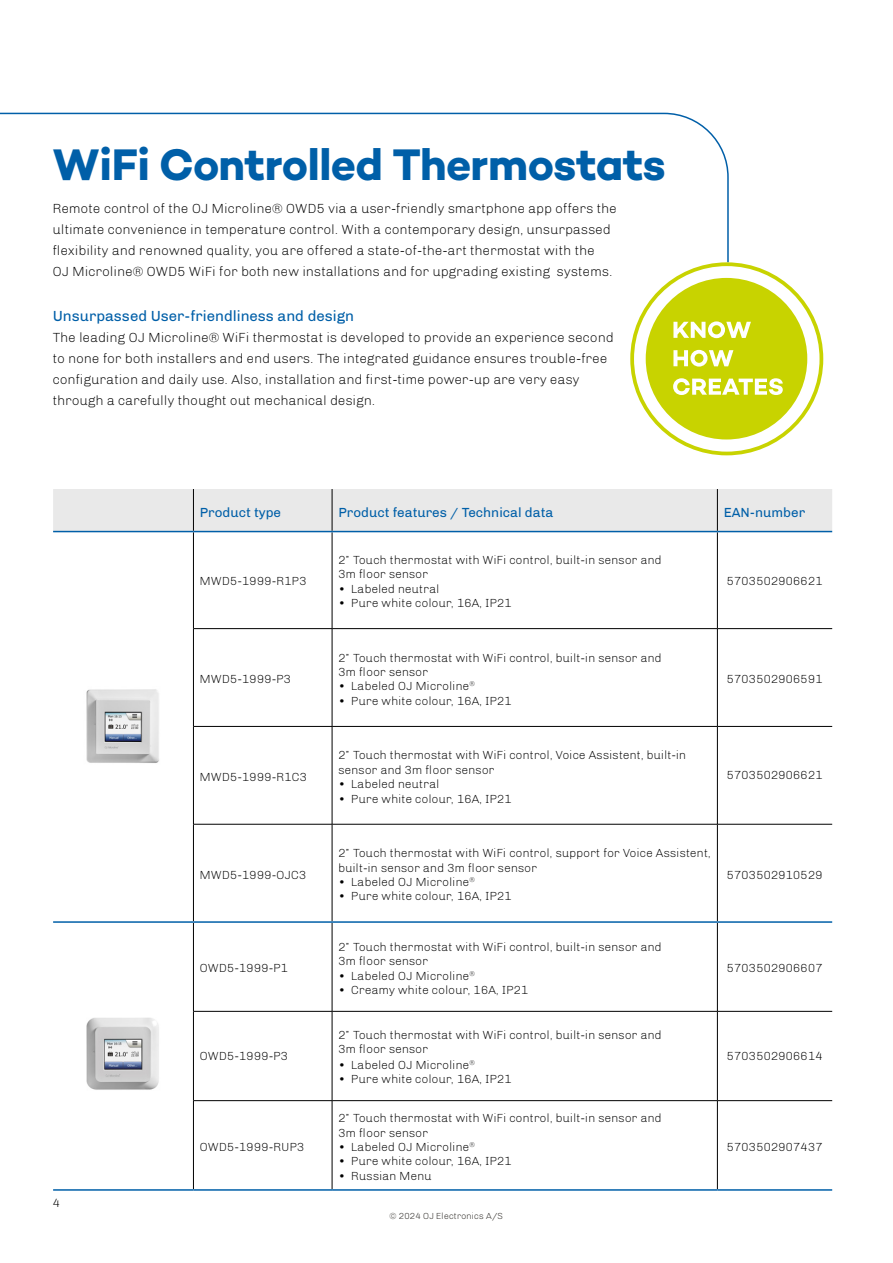
<style>
.page{position:relative;width:893px;height:1263px;background:#fff}
.page>*{position:absolute;margin:0;border:0;box-sizing:border-box;transform-origin:0 0}
.t1{font:700 45px "Campton";letter-spacing:-.015em;color:#005fa8}
.t2{font:15px "Chivo";color:#005fa8}
.t3{font:300 13.5px/21px "Chivo";color:#000}
.t4{font:13.5px "Chivo";color:#005fa8}
.t5{font:300 12px/14.4px "Chivo";color:#000}
.t6{font:300 9px "Chivo";color:#25221e}
</style>
<div class="page">
<svg style="left:0;top:112px;width:729px;height:152px"></svg>
<div style="left:630px;top:262px;width:193px;height:193px;border:4px solid #c8d300;border-radius:50%"></div>
<div style="left:646px;top:278px;width:161px;height:161px;background:#c8d300;border-radius:50%"></div>
<svg style="left:673px;top:321px;width:78px;height:17px"></svg>
<svg style="left:673px;top:350px;width:60px;height:17px"></svg>
<svg style="left:673px;top:378px;width:110px;height:17px"></svg>
<div style="left:53px;top:489px;width:779px;height:42px;background:#e9e9e9"></div>
<hr style="left:193px;top:489px;width:1px;height:42px;background:#000">
<hr style="left:332px;top:489px;width:1px;height:42px;background:#000">
<hr style="left:717px;top:489px;width:1px;height:42px;background:#000">
<hr style="left:193px;top:532px;width:1px;height:96px;background:#000">
<hr style="left:332px;top:532px;width:1px;height:96px;background:#000">
<hr style="left:717px;top:532px;width:1px;height:96px;background:#000">
<hr style="left:193px;top:824px;width:1px;height:97px;background:#000">
<hr style="left:332px;top:824px;width:1px;height:97px;background:#000">
<hr style="left:717px;top:824px;width:1px;height:97px;background:#000">
<hr style="left:193px;top:923px;width:1px;height:88px;background:#000">
<hr style="left:332px;top:923px;width:1px;height:88px;background:#000">
<hr style="left:717px;top:923px;width:1px;height:88px;background:#000">
<hr style="left:193px;top:1011px;width:1px;height:89px;background:#000">
<hr style="left:332px;top:1011px;width:1px;height:89px;background:#000">
<hr style="left:717px;top:1011px;width:1px;height:89px;background:#000">
<hr style="left:193px;top:1101px;width:1px;height:88px;background:#000">
<hr style="left:332px;top:1101px;width:1px;height:88px;background:#000">
<hr style="left:717px;top:1101px;width:1px;height:88px;background:#000">
<hr style="left:193px;top:629px;width:1px;height:97px;background:#000">
<hr style="left:332px;top:629px;width:1px;height:97px;background:#000">
<hr style="left:717px;top:629px;width:1px;height:97px;background:#000">
<hr style="left:193px;top:727px;width:1px;height:97px;background:#000">
<hr style="left:332px;top:727px;width:1px;height:97px;background:#000">
<hr style="left:717px;top:727px;width:1px;height:97px;background:#000">
<hr style="left:53px;top:1189px;width:140px;height:2px;background:#005fa8">
<hr style="left:193px;top:1189px;width:139px;height:2px;background:#005fa8">
<hr style="left:332px;top:1189px;width:385px;height:2px;background:#005fa8">
<hr style="left:717px;top:1189px;width:115px;height:2px;background:#005fa8">
<hr style="left:53px;top:531px;width:140px;height:1px;background:#005fa8">
<hr style="left:193px;top:531px;width:139px;height:1px;background:#005fa8">
<hr style="left:332px;top:531px;width:385px;height:1px;background:#005fa8">
<hr style="left:717px;top:531px;width:115px;height:1px;background:#005fa8">
<hr style="left:53px;top:921px;width:140px;height:2px;background:#005fa8">
<hr style="left:193px;top:921px;width:139px;height:2px;background:#005fa8">
<hr style="left:332px;top:921px;width:385px;height:2px;background:#005fa8">
<hr style="left:717px;top:921px;width:115px;height:2px;background:#005fa8">
<hr style="left:193px;top:628px;width:139px;height:1px;background:#000">
<hr style="left:332px;top:628px;width:385px;height:1px;background:#000">
<hr style="left:717px;top:628px;width:115px;height:1px;background:#000">
<hr style="left:193px;top:726px;width:139px;height:1px;background:#000">
<hr style="left:332px;top:726px;width:385px;height:1px;background:#000">
<hr style="left:717px;top:726px;width:115px;height:1px;background:#000">
<hr style="left:193px;top:824px;width:139px;height:1px;background:#000">
<hr style="left:332px;top:824px;width:385px;height:1px;background:#000">
<hr style="left:717px;top:824px;width:115px;height:1px;background:#000">
<hr style="left:193px;top:1011px;width:139px;height:1px;background:#000">
<hr style="left:332px;top:1011px;width:385px;height:1px;background:#000">
<hr style="left:717px;top:1011px;width:115px;height:1px;background:#000">
<hr style="left:193px;top:1100px;width:139px;height:1px;background:#000">
<hr style="left:332px;top:1100px;width:385px;height:1px;background:#000">
<hr style="left:717px;top:1100px;width:115px;height:1px;background:#000">
<img style="left:86px;top:689px;width:73px;height:74px">
<img style="left:86px;top:1017px;width:73px;height:73px">
<h1 class="t1" style="left:53px;top:135px;width:615px">WiFi Controlled Thermostats</h1>
<p class="t3" style="left:53px;top:198px;width:566px">Remote control of the OJ Microline® OWD5 via a user-friendly smartphone app offers the ultimate convenience in temperature control. With a contemporary design, unsurpassed flexibility and renowned quality, you are offered a state-of-the-art thermostat with the<br>OJ Microline® OWD5 WiFi for both new installations and for upgrading existing systems.</p>
<p class="t2" style="left:53px;top:307px;width:303px">Unsurpassed User-friendliness and design</p>
<p class="t3" style="left:53px;top:327px;width:563px">The leading OJ Microline® WiFi thermostat is developed to provide an experience second to none for both installers and end users. The integrated guidance ensures trouble-free configuration and daily use. Also, installation and first-time power-up are very easy through a carefully thought out mechanical design.</p>
<p class="t4" style="left:200px;top:504px;width:83px">Product type</p>
<p class="t4" style="left:338px;top:504px;width:216px">Product features / Technical data</p>
<p class="t4" style="left:724px;top:504px;width:83px">EAN-number</p>
<p class="t5" style="left:53px;top:1196px;width:9px">4</p>
<p class="t5" style="left:200px;top:574px;width:108px">MWD5-1999-R1P3</p>
<p class="t5" style="left:338px;top:552px;width:325px">2” Touch thermostat with WiFi control, built-in sensor and<br>3m floor sensor</p>
<p class="t5" style="left:338px;top:581px;width:103px">• Labeled neutral</p>
<p class="t5" style="left:338px;top:596px;width:175px">• Pure white colour, 16A, IP21</p>
<p class="t5" style="left:727px;top:574px;width:97px">5703502906621</p>
<p class="t5" style="left:200px;top:672px;width:93px">MWD5-1999-P3</p>
<p class="t5" style="left:338px;top:650px;width:325px">2” Touch thermostat with WiFi control, built-in sensor and<br>3m floor sensor</p>
<p class="t5" style="left:338px;top:679px;width:138px">• Labeled OJ Microline<sup>®</sup></p>
<p class="t5" style="left:338px;top:693px;width:175px">• Pure white colour, 16A, IP21</p>
<p class="t5" style="left:727px;top:672px;width:97px">5703502906591</p>
<p class="t5" style="left:200px;top:770px;width:109px">MWD5-1999-R1C3</p>
<p class="t5" style="left:338px;top:748px;width:349px">2” Touch thermostat with WiFi control, Voice Assistent, built-in sensor and 3m floor sensor</p>
<p class="t5" style="left:338px;top:777px;width:103px">• Labeled neutral</p>
<p class="t5" style="left:338px;top:791px;width:175px">• Pure white colour, 16A, IP21</p>
<p class="t5" style="left:727px;top:768px;width:97px">5703502906621</p>
<p class="t5" style="left:200px;top:867px;width:108px">MWD5-1999-OJC3</p>
<p class="t5" style="left:338px;top:846px;width:374px">2” Touch thermostat with WiFi control, support for Voice Assistent, built-in sensor and 3m floor sensor</p>
<p class="t5" style="left:338px;top:875px;width:138px">• Labeled OJ Microline<sup>®</sup></p>
<p class="t5" style="left:338px;top:889px;width:175px">• Pure white colour, 16A, IP21</p>
<p class="t5" style="left:727px;top:867px;width:97px">5703502910529</p>
<p class="t5" style="left:200px;top:961px;width:90px">OWD5-1999-P1</p>
<p class="t5" style="left:338px;top:939px;width:325px">2” Touch thermostat with WiFi control, built-in sensor and<br>3m floor sensor</p>
<p class="t5" style="left:338px;top:968px;width:138px">• Labeled OJ Microline<sup>®</sup></p>
<p class="t5" style="left:338px;top:983px;width:192px">• Creamy white colour, 16A, IP21</p>
<p class="t5" style="left:727px;top:961px;width:97px">5703502906607</p>
<p class="t5" style="left:200px;top:1049px;width:90px">OWD5-1999-P3</p>
<p class="t5" style="left:338px;top:1027px;width:325px">2” Touch thermostat with WiFi control, built-in sensor and<br>3m floor sensor</p>
<p class="t5" style="left:338px;top:1057px;width:138px">• Labeled OJ Microline<sup>®</sup></p>
<p class="t5" style="left:338px;top:1072px;width:175px">• Pure white colour, 16A, IP21</p>
<p class="t5" style="left:727px;top:1049px;width:97px">5703502906614</p>
<p class="t5" style="left:200px;top:1140px;width:106px">OWD5-1999-RUP3</p>
<p class="t5" style="left:338px;top:1111px;width:325px">2” Touch thermostat with WiFi control, built-in sensor and<br>3m floor sensor</p>
<p class="t5" style="left:338px;top:1140px;width:138px">• Labeled OJ Microline<sup>®</sup></p>
<p class="t5" style="left:338px;top:1154px;width:175px">• Pure white colour, 16A, IP21</p>
<p class="t5" style="left:338px;top:1168px;width:95px">• Russian Menu</p>
<p class="t5" style="left:727px;top:1140px;width:97px">5703502907437</p>
<p class="t6" style="left:390px;top:1211px;width:115px">© 2024 OJ Electronics A/S</p>
</div>
